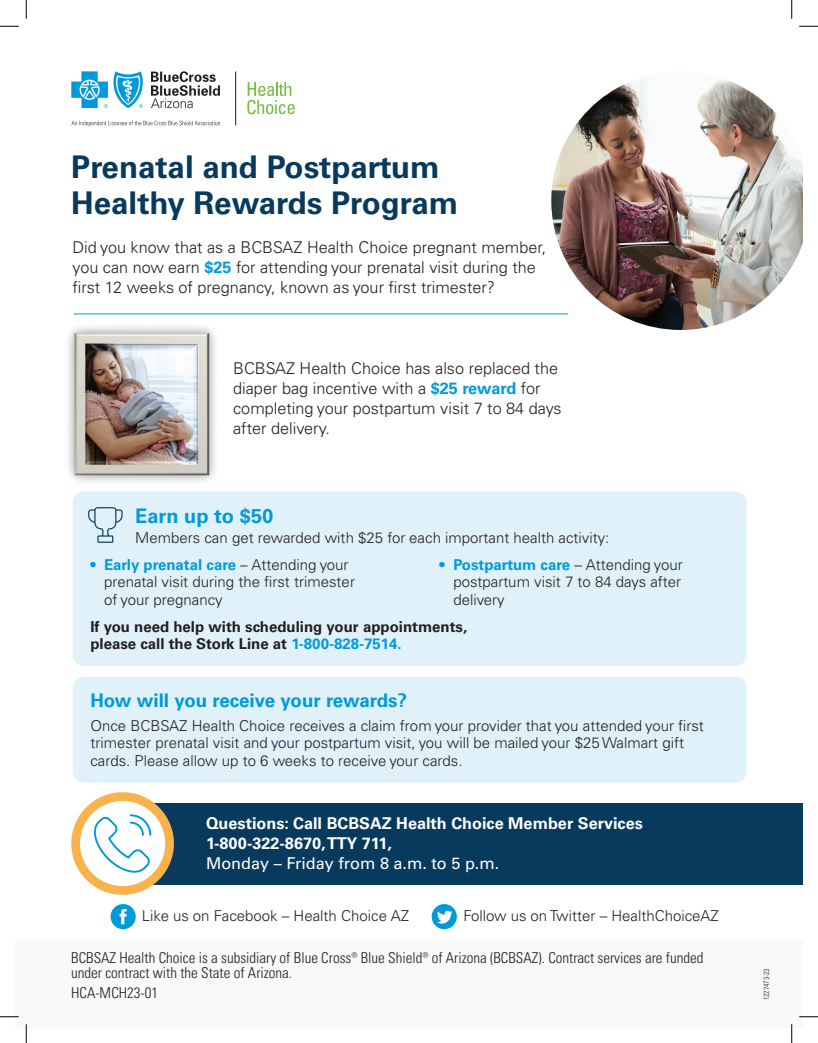
<style>
.page{position:relative;width:818px;height:1043px;background:#fff}
.page>*{position:absolute;margin:0;border:0;box-sizing:border-box;transform-origin:0 0}
.t1{font:700 31.25px/36.2px "Univers LT Pro 65";color:#083a5e}
.t2{font:700 20px "Univers LT Pro 65";color:#009ada}
.t3{font:700 18.75px "Univers LT Pro 65";color:#009ada}
.t4{font:300 16.25px/20px "Univers LT Pro 45";color:#231f20}
.t5{font:16.25px/20px "Univers LT Pro 55 Roman";color:#fff}
.t6{font:700 16.25px "Univers LT Pro 65";color:#fff}
.t7{font:300 15px/17.5px "Univers LT Pro 45";color:#231f20}
.t8{font:300 condensed 15px/15px "Univers LT Pro";color:#231f20}
.t9{font:700 15px/17.5px "Univers LT Pro 65";color:#231f20}
.t10{font:300 condensed 7.5px "Univers LT Pro";color:#231f20}
.s1{font-family:"Univers LT Pro 65";font-weight:700;color:#009ada}
.s2{color:#009ada}
.s3{font-family:"Univers LT Pro 65";font-weight:700}
</style>
<div class="page">
<img style="left:67px;top:326px;width:149px;height:156px">
<div style="left:15px;top:939px;width:787px;height:89px;background:#f9f9f9"></div>
<div style="left:142px;top:803px;width:660px;height:81px;background:#083a5e"></div>
<svg style="left:76px;top:796px;width:93px;height:94px"></svg>
<div style="left:71px;top:792px;width:103px;height:102px;border:9px solid #fbb24c;border-radius:50%"></div>
<svg style="left:90px;top:814px;width:61px;height:60px"></svg>
<div style="left:72px;top:677px;width:674px;height:105px;background:#e0f1f9;border-radius:11px"></div>
<svg style="left:111px;top:904px;width:25px;height:25px"></svg>
<svg style="left:431px;top:904px;width:26px;height:25px"></svg>
<div style="left:72px;top:491px;width:674px;height:175px;background:#e0f1f9;border-radius:11px"></div>
<svg style="left:88px;top:507px;width:35px;height:36px"></svg>
<svg style="left:151px;top:71px;width:69px;height:37px"></svg>
<svg style="left:71px;top:71px;width:72px;height:37px"></svg>
<svg style="left:71px;top:121px;width:149px;height:5px"></svg>
<svg style="left:247px;top:82px;width:48px;height:32px"></svg>
<hr style="left:235px;top:72px;width:1px;height:53px;background:#231f20">
<img style="left:551px;top:77px;width:251px;height:253px">
<hr style="left:74px;top:313px;width:494px;height:1px;background:#009ada">
<svg style="left:0;top:25px;width:19px;height:2px"></svg>
<svg style="left:799px;top:25px;width:19px;height:2px"></svg>
<svg style="left:0;top:1016px;width:19px;height:1px"></svg>
<svg style="left:799px;top:1016px;width:19px;height:1px"></svg>
<svg style="left:25px;top:0;width:2px;height:19px"></svg>
<svg style="left:25px;top:1024px;width:2px;height:18px"></svg>
<svg style="left:791px;top:0;width:1px;height:19px"></svg>
<svg style="left:791px;top:1024px;width:1px;height:18px"></svg>
<p class="t1" style="left:71px;top:147px;width:388px">Prenatal and Postpartum<br>Healthy Rewards Program</p>
<p class="t4" style="left:72px;top:237px;width:475px">Did you know that as a BCBSAZ Health Choice pregnant member, you can now earn <span class="s1">$25</span> for attending your prenatal visit during the first 12 weeks of pregnancy, known as your first trimester?</p>
<p class="t4" style="left:233px;top:358px;width:330px">BCBSAZ Health Choice has also replaced the diaper bag incentive with a <span class="s1">$25 reward</span> for completing your postpartum visit 7 to 84 days after delivery.</p>
<p class="t2" style="left:135px;top:501px;width:140px">Earn up to $50</p>
<p class="t7" style="left:135px;top:528px;width:475px">Members can get rewarded with $25 for each important health activity:</p>
<p class="t7" style="left:104px;top:555px;width:252px;text-indent:-14px"><span class="s1">• Early prenatal care</span> – Attending your prenatal visit during the first trimester of your pregnancy</p>
<p class="t7" style="left:453px;top:555px;width:231px;text-align:justify;text-indent:-14px"><span class="s1">• Postpartum care</span> – Attending your postpartum visit 7 to 84 days after delivery</p>
<p class="t9" style="left:90px;top:616px;width:378px">If you need help with scheduling your appointments, please call the Stork Line at <span class="s2">1-800-828-7514.</span></p>
<p class="t3" style="left:90px;top:687px;width:318px">How will you receive your rewards?</p>
<p class="t7" style="left:90px;top:716px;width:615px">Once BCBSAZ Health Choice receives a claim from your provider that you attended your first trimester prenatal visit and your postpartum visit, you will be mailed your $25 Walmart gift cards. Please allow up to 6 weeks to receive your cards.</p>
<p class="t6" style="left:206px;top:812px;width:438px">Questions: Call BCBSAZ Health Choice Member Services</p>
<p class="t5" style="left:206px;top:833px;width:295px"><span class="s3">1-800-322-8670, TTY 711,<br></span>Monday – Friday from 8 a.m. to 5 p.m.</p>
<p class="t7" style="left:142px;top:907px;width:269px">Like us on Facebook – Health Choice AZ</p>
<p class="t7" style="left:463px;top:907px;width:257px">Follow us on Twitter – HealthChoiceAZ</p>
<p class="t8" style="left:71px;top:948px;width:633px">BCBSAZ Health Choice is a subsidiary of Blue Cross® Blue Shield® of Arizona (BCBSAZ). Contract services are funded under contract with the State of Arizona.</p>
<p class="t8" style="left:71px;top:984px;width:88px">HCA-MCH23-01</p>
<p class="t10" style="left:761px;top:1000px;width:34px;rotate:-90deg">1227473-23</p>
</div>
